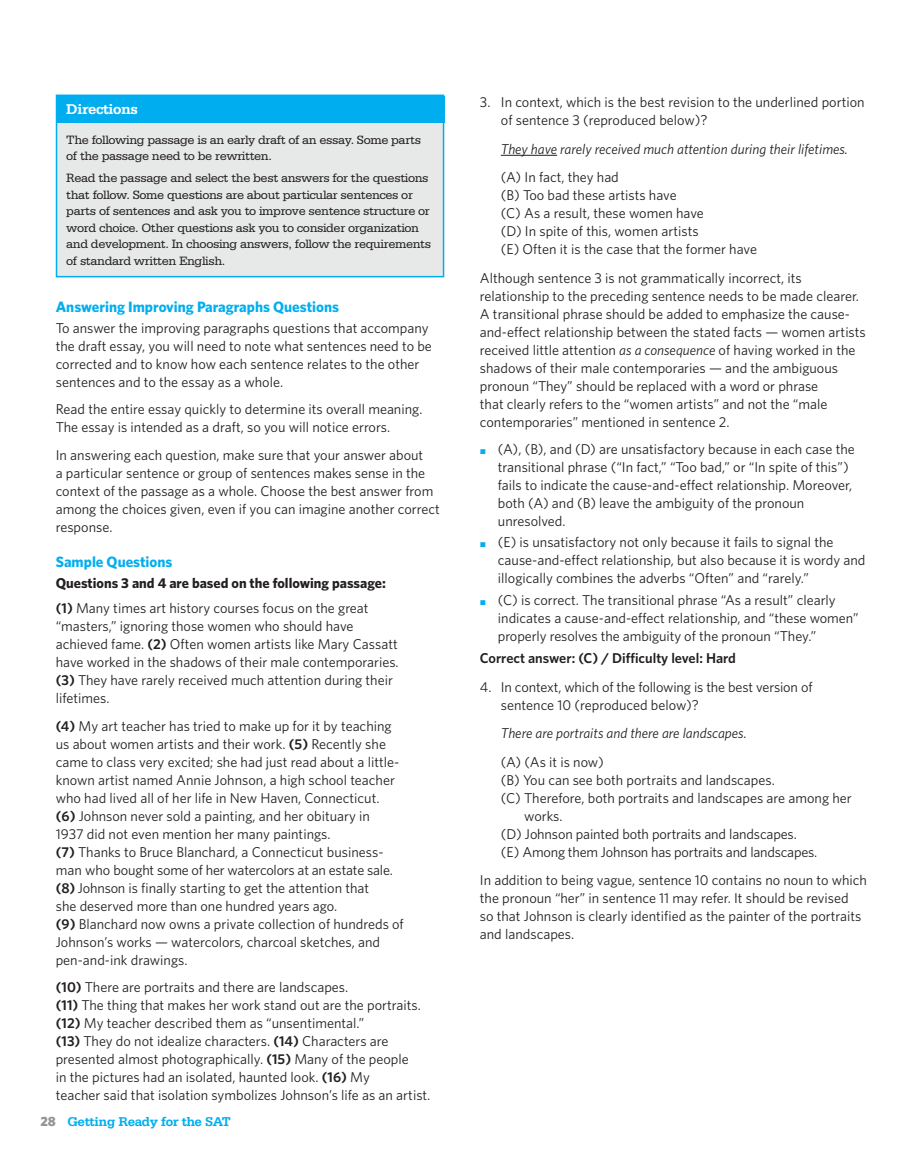
<style>
.page{position:relative;width:905px;height:1175px;background:#fff}
.page>*{position:absolute;margin:0;border:0;box-sizing:border-box;transform-origin:0 0}
.Level_2_Head_Blue{font:700 15px "Whitney";color:#00aeef}
.t1{font:700 15px "Serifa Std";letter-spacing:-.03em;color:#fff}
.Body_w_space_after{font:14.25px/18px "Whitney";color:#231f20}
.Bullets{font:14.25px/18px "Whitney";color:#231f20}
.Question{font:14.25px/18px "Whitney";color:#231f20}
.Question-2{font:italic 14.25px "Whitney";color:#231f20}
.Body_w_space_after-2{font:700 14.25px "Whitney";color:#231f20}
.Body_SemiBold_w_spac{font:600 14.25px "Whitney";color:#231f20}
.t2{font:700 13.5px "Serifa Std";letter-spacing:-.03em;color:#00aeef}
.t3{font:12.75px/16.5px "Serifa Std";letter-spacing:-.03em;color:#231f20}
.s1{font-weight:600}
.s2{font-family:"Whitney";font-weight:900;color:#949698}
.s3{font-style:italic}
.s4{font-family:"Times New Roman";font-size:10.5px;color:#00aeef}
</style>
<div class="page">
<div style="left:56px;top:95px;width:387px;height:182px;background:#e7e8e8"></div>
<div style="left:57px;top:96px;width:387px;height:27px;background:#00aeef"></div>
<div style="left:56px;top:94px;width:388px;height:183px;border:2px solid #00aeef"></div>
<hr style="left:501px;top:155px;width:56px;height:1px;background:#231f20">
<p class="t1" style="left:66px;top:100px;width:73px">Directions</p>
<p class="t3" style="left:66px;top:131px;width:356px">The following passage is an early draft of an essay. Some parts of the passage need to be rewritten.</p>
<p class="t3" style="left:66px;top:170px;width:366px">Read the passage and select the best answers for the questions that follow. Some questions are about particular sentences or parts of sentences and ask you to improve sentence structure or word choice. Other questions ask you to consider organization and development. In choosing answers, follow the requirements of standard written English.</p>
<p class="Level_2_Head_Blue" style="left:56px;top:296px;width:285px">Answering Improving Paragraphs Questions</p>
<p class="Body_w_space_after" style="left:56px;top:318px;width:377px">To answer the improving paragraphs questions that accompany the draft essay, you will need to note what sentences need to be corrected and to know how each sentence relates to the other sentences and to the essay as a whole.</p>
<p class="Body_w_space_after" style="left:56px;top:400px;width:368px">Read the entire essay quickly to determine its overall meaning.<br>The essay is intended as a draft, so you will notice errors.</p>
<p class="Body_w_space_after" style="left:56px;top:445px;width:385px">In answering each question, make sure that your answer about<br>a particular sentence or group of sentences makes sense in the context of the passage as a whole. Choose the best answer from among the choices given, even if you can imagine another correct response.</p>
<p class="Level_2_Head_Blue" style="left:56px;top:551px;width:118px">Sample Questions</p>
<p class="Body_w_space_after-2" style="left:56px;top:573px;width:331px">Questions 3 and 4 are based on the following passage:</p>
<p class="Body_w_space_after" style="left:56px;top:599px;width:344px"><span class="s1">(1)</span> Many times art history courses focus on the great “masters,” ignoring those women who should have achieved fame. <span class="s1">(2)</span> Often women artists like Mary Cassatt have worked in the shadows of their male contemporaries. <span class="s1">(3)</span> They have rarely received much attention during their lifetimes.</p>
<p class="Body_w_space_after" style="left:56px;top:716px;width:349px"><span class="s1">(4)</span> My art teacher has tried to make up for it by teaching us about women artists and their work. <span class="s1">(5)</span> Recently she came to class very excited; she had just read about a little&shy;known artist named Annie Johnson, a high school teacher who had lived all of her life in New Haven, Connecticut.<br><span class="s1">(6)</span> Johnson never sold a painting, and her obituary in<br>1937 did not even mention her many paintings.<br><span class="s1">(7)</span> Thanks to Bruce Blanchard, a Connecticut business&shy;man who bought some of her watercolors at an estate sale. <span class="s1">(8)</span> Johnson is finally starting to get the attention that<br>she deserved more than one hundred years ago.<br><span class="s1">(9)</span> Blanchard now owns a private collection of hundreds of Johnson’s works — watercolors, charcoal sketches, and pen-and-ink drawings.</p>
<p class="Body_w_space_after" style="left:56px;top:977px;width:376px"><span class="s1">(10)</span> There are portraits and there are landscapes.<br><span class="s1">(11)</span> The thing that makes her work stand out are the portraits. <span class="s1">(12)</span> My teacher described them as “unsentimental.”<br><span class="s1">(13)</span> They do not idealize characters. <span class="s1">(14)</span> Characters are presented almost photographically. <span class="s1">(15)</span> Many of the people<br>in the pictures had an isolated, haunted look. <span class="s1">(16)</span> My<br>teacher said that isolation symbolizes Johnson’s life as an artist.</p>
<p class="t2" style="left:40px;top:1113px;width:192px"><span class="s2">28</span> Getting Ready for the SAT</p>
<p class="Question" style="left:501px;top:93px;width:365px;text-indent:-21px">3. In context, which is the best revision to the underlined portion of sentence 3 (reproduced below)?</p>
<p class="Question-2" style="left:501px;top:139px;width:348px">They have rarely received much attention during their lifetimes.</p>
<p class="Question" style="left:501px;top:168px;width:257px">(A) In fact, they had<br>(B) Too bad these artists have<br>(C) As a result, these women have<br>(D) In spite of this, women artists<br>(E) Often it is the case that the former have</p>
<p class="Body_w_space_after" style="left:480px;top:269px;width:387px">Although sentence 3 is not grammatically incorrect, its relationship to the preceding sentence needs to be made clearer.<br>A transitional phrase should be added to emphasize the cause&shy;and-effect relationship between the stated facts — women artists received little attention <span class="s3">as a consequence</span> of having worked in the shadows of their male contemporaries — and the ambiguous pronoun “They” should be replaced with a word or phrase<br>that clearly refers to the “women artists” and not the “male contemporaries” mentioned in sentence 2.</p>
<p class="Bullets" style="left:498px;top:440px;width:358px;text-indent:-18px"><span class="s4">■</span> (A), (B), and (D) are unsatisfactory because in each case the transitional phrase (“In fact,” “Too bad,” or “In spite of this”) fails to indicate the cause-and-effect relationship. Moreover, both (A) and (B) leave the ambiguity of the pronoun unresolved.</p>
<p class="Bullets" style="left:498px;top:533px;width:369px;text-indent:-18px"><span class="s4">■</span> (E) is unsatisfactory not only because it fails to signal the cause-and-effect relationship, but also because it is wordy and illogically combines the adverbs “Often” and “rarely.”</p>
<p class="Bullets" style="left:498px;top:590px;width:362px;text-indent:-18px"><span class="s4">■</span> (C) is correct. The transitional phrase “As a result” clearly indicates a cause-and-effect relationship, and “these women” properly resolves the ambiguity of the pronoun “They.”</p>
<p class="Body_SemiBold_w_spac" style="left:480px;top:649px;width:257px">Correct answer: (C) / Difficulty level: Hard</p>
<p class="Question" style="left:501px;top:677px;width:313px;text-indent:-21px">4. In context, which of the following is the best version of sentence 10 (reproduced below)?</p>
<p class="Question-2" style="left:501px;top:724px;width:247px">There are portraits and there are landscapes.</p>
<p class="Question" style="left:501px;top:752px;width:104px">(A) (As it is now)</p>
<p class="Question" style="left:501px;top:770px;width:275px">(B) You can see both portraits and landscapes.</p>
<p class="Question" style="left:501px;top:788px;width:352px">(C) Therefore, both portraits and landscapes are among her</p>
<p class="Question" style="left:524px;top:806px;width:40px">works.</p>
<p class="Question" style="left:501px;top:824px;width:318px">(D) Johnson painted both portraits and landscapes. (E) Among them Johnson has portraits and landscapes.</p>
<p class="Body_w_space_after" style="left:480px;top:871px;width:389px">In addition to being vague, sentence 10 contains no noun to which the pronoun “her” in sentence 11 may refer. It should be revised<br>so that Johnson is clearly identified as the painter of the portraits and landscapes.</p>
</div>
